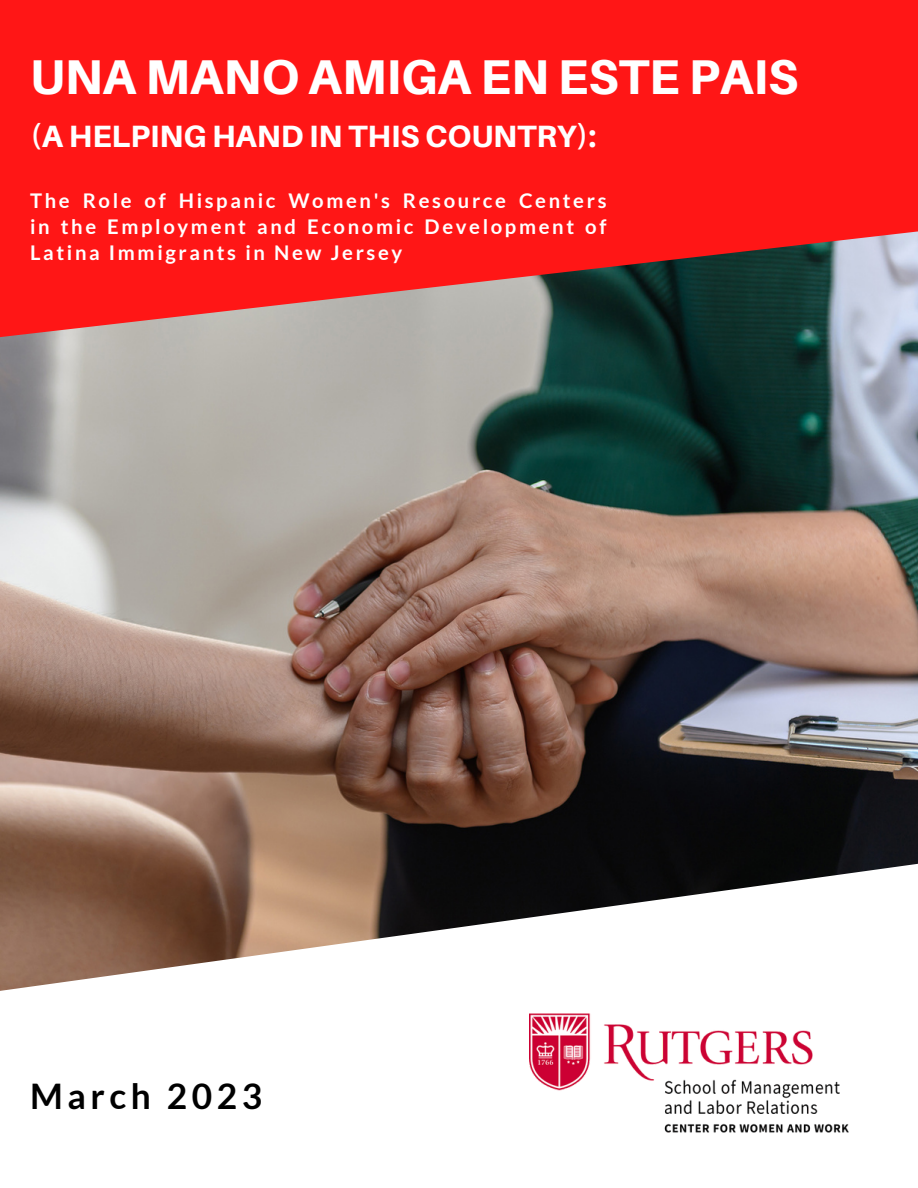
<style>
.page{position:relative;width:918px;height:1188px;background:#fff}
.page>*{position:absolute;margin:0;border:0;box-sizing:border-box;transform-origin:0 0}
.t1{font:800 48.9px "Aileron";color:#fff}
.t2{font:700 35.25px "Lato";letter-spacing:.13em;color:#000}
.t3{font:800 30.9px "Aileron";color:#fff}
.t4{font:700 20.25px/25.8px "Lato";letter-spacing:.13em;color:#fff;text-align:justify}
</style>
<div class="page">
<img style="left:0;top:348px;width:918px;height:513px">
<svg style="left:0;top:0;width:918px;height:348px;background:#e42929"></svg>
<svg style="left:0;top:861px;width:918px;height:130px"></svg>
<img style="left:529px;top:1013px;width:320px;height:120px">
<h1 class="t1" style="left:30px;top:47px;width:770px">UNA MANO AMIGA EN ESTE PAIS</h1>
<h3 class="t3" style="left:30px;top:117px;width:568px">(A HELPING HAND IN THIS COUNTRY):</h3>
<p class="t4" style="left:30px;top:187px;width:578px">The Role of Hispanic Women's Resource Centers in the Employment and Economic Development of Latina Immigrants in New Jersey</p>
<h2 class="t2" style="left:30px;top:1074px;width:234px">March 2023</h2>
</div>
